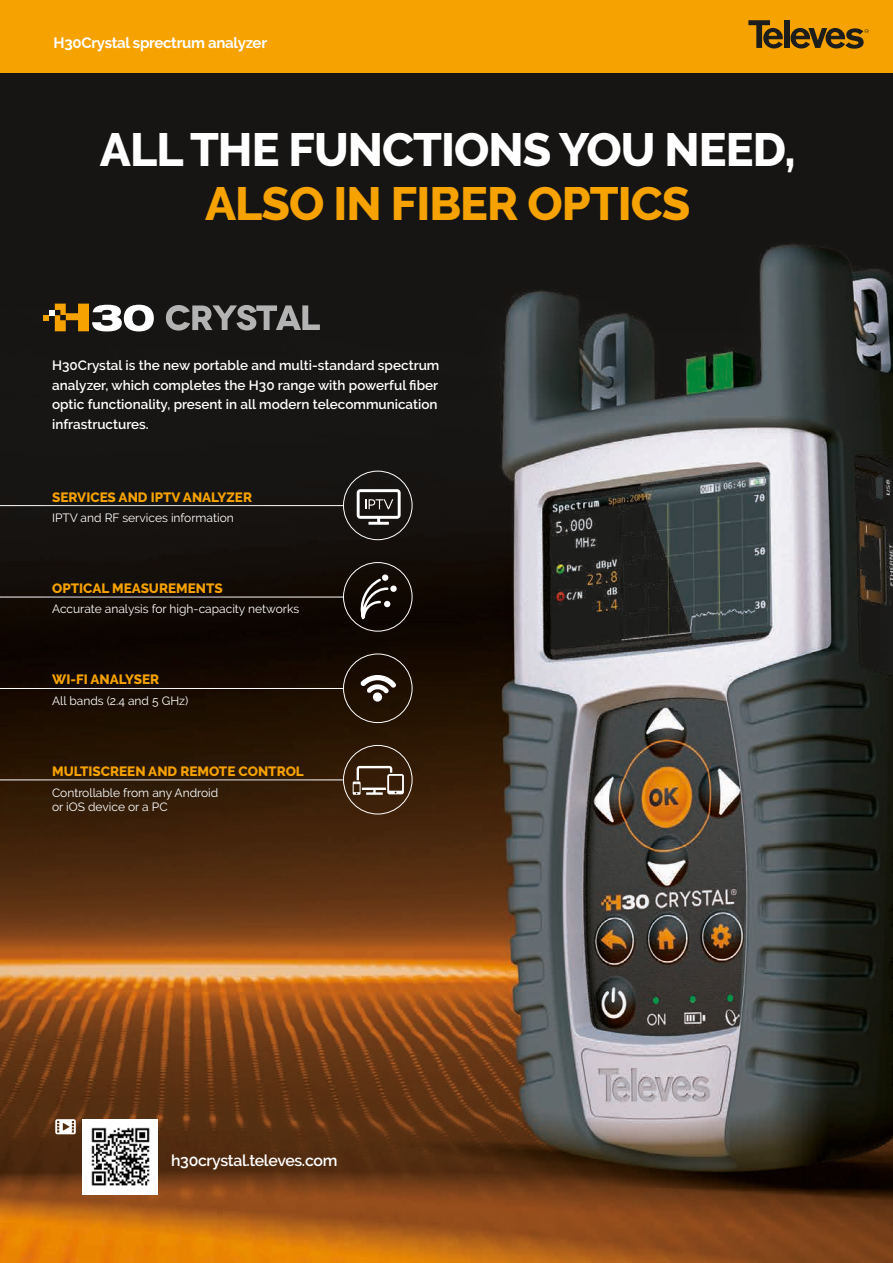
<style>
.page{position:relative;width:893px;height:1263px;background:#fff}
.page>*{position:absolute;margin:0;border:0;box-sizing:border-box;transform-origin:0 0}
.t1{font:800 46.5px "Raleway";letter-spacing:-.02em;color:#fff}
.t2{font:800 46.5px "Raleway";letter-spacing:-.02em;color:#f6a200}
.t3{font:600 15.9px "Raleway";letter-spacing:-.02em;color:#fff}
.t4{font:700 15px "Raleway";letter-spacing:-.02em;color:#fff}
.t5{font:600 13.5px/19.5px "Raleway";color:#fff}
.t6{font:800 13.5px "Raleway";color:#f6a200}
.t7{font:12px/14.4px "Raleway";color:#fff}
</style>
<div class="page">
<img style="left:0;top:72px;width:893px;height:1191px">
<div style="left:0;top:0;width:893px;height:72px;background:#f6a200"></div>
<svg style="left:748px;top:20px;width:35px;height:29px"></svg>
<div style="left:784px;top:20px;width:5px;height:28px;background:#1d1d1b"></div>
<svg style="left:790px;top:28px;width:79px;height:21px"></svg>
<svg style="left:44px;top:304px;width:110px;height:27px"></svg>
<svg style="left:166px;top:305px;width:154px;height:26px;background:#626160"></svg>
<div style="left:27px;top:739px;width:300px;height:98px;background:#1d1d1b;opacity:.75"></div>
<svg style="left:0;top:745px;width:413px;height:70px;background:#36210d"></svg>
<div style="left:28px;top:647px;width:183px;height:84px;background:#1d1d1b;opacity:.75"></div>
<svg style="left:0;top:653px;width:413px;height:70px;background:#1f1309"></svg>
<div style="left:27px;top:556px;width:295px;height:84px;background:#1d1d1b;opacity:.75"></div>
<div style="left:0;top:562px;width:413px;height:70px;background:#120a03"></div>
<div style="left:27px;top:464px;width:250px;height:84px;background:#161210"></div>
<svg style="left:0;top:470px;width:413px;height:70px"></svg>
<svg style="left:55px;top:1119px;width:21px;height:15px"></svg>
<div style="left:83px;top:1119px;width:75px;height:75px;background:#fff"></div>
<img style="left:91px;top:1127px;width:59px;height:59px">
<p class="t4" style="left:54px;top:34px;width:215px">H30Crystal sprectrum analyzer</p>
<h1 class="t1" style="left:100px;top:123px;width:697px">ALL THE FUNCTIONS YOU NEED,</h1>
<h1 class="t2" style="left:205px;top:177px;width:487px">ALSO IN FIBER OPTICS</h1>
<p class="t5" style="left:52px;top:356px;width:389px">H30Crystal is the new portable and multi-standard spectrum analyzer, which completes the H30 range with powerful fiber optic functionality, present in all modern telecommunication infrastructures.</p>
<p class="t6" style="left:52px;top:489px;width:201px">SERVICES AND IPTV ANALYZER</p>
<p class="t7" style="left:52px;top:511px;width:183px">IPTV and RF services information</p>
<p class="t6" style="left:52px;top:580px;width:172px">OPTICAL MEASUREMENTS</p>
<p class="t7" style="left:52px;top:602px;width:249px">Accurate analysis for high-capacity networks</p>
<p class="t6" style="left:52px;top:672px;width:109px">WI-FI ANALYSER</p>
<p class="t7" style="left:52px;top:693px;width:138px">All bands (2.4 and 5 GHz)</p>
<p class="t6" style="left:52px;top:764px;width:253px">MULTISCREEN AND REMOTE CONTROL</p>
<p class="t7" style="left:52px;top:785px;width:168px">Controllable from any Android or iOS device or a PC</p>
<p class="t3" style="left:171px;top:1151px;width:168px">h30crystal.televes.com</p>
</div>
